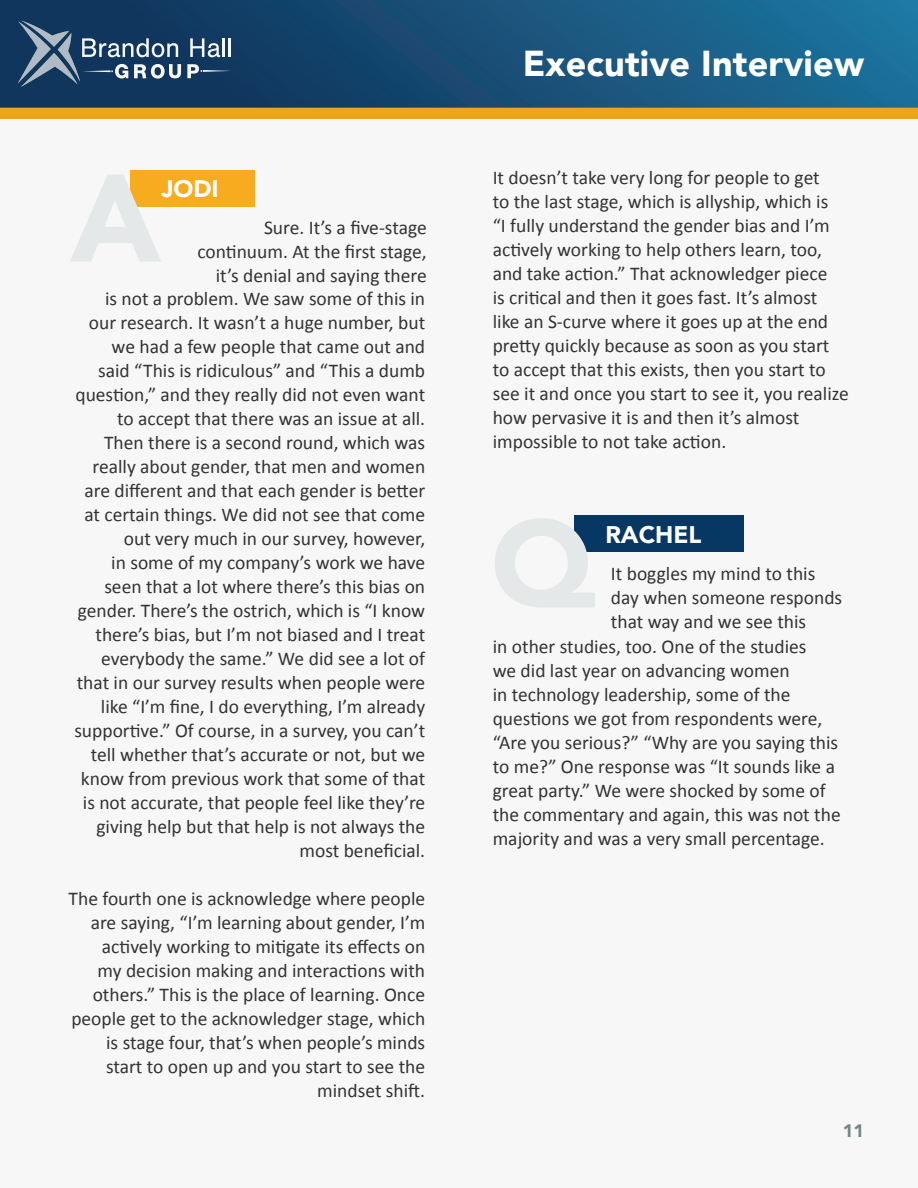
<style>
.page{position:relative;width:918px;height:1188px;background:#fff}
.page>*{position:absolute;margin:0;border:0;box-sizing:border-box;transform-origin:0 0}
.t1{font:900 36px "Avenir";letter-spacing:.005em;color:#fff}
.t2{font:900 24px "Avenir";color:#fff}
.t3{font:19.5px/24px "Calibri";color:#323332;text-align:right}
.t4{font:900 18px "Avenir";color:#778c8b}
</style>
<div class="page">
<svg style="left:0;top:0;width:918px;height:516px"></svg>
<div style="left:130px;top:170px;width:125px;height:36px;background:#f7ab1e"></div>
<div style="left:574px;top:516px;width:170px;height:36px;background:#073763"></div>
<p class="t2" style="left:161px;top:168px;width:59px">JODI</p>
<p class="t3" style="left:75px;top:214px;width:353px">Sure. It’s a five-stage<br>continuum. At the first stage,<br>it’s denial and saying there<br>is not a problem. We saw some of this in our research. It wasn’t a huge number, but we had a few people that came out and<br>said “This is ridiculous” and “This a dumb question,” and they really did not even want to accept that there was an issue at all.</p>
<p class="t3" style="left:74px;top:429px;width:352px">Then there is a second round, which was really about gender, that men and women are different and that each gender is better at certain things. We did not see that come out very much in our survey, however,<br>in some of my company’s work we have seen that a lot where there’s this bias on gender. There’s the ostrich, which is “I know there’s bias, but I’m not biased and I treat everybody the same.” We did see a lot of that in our survey results when people were like “I’m fine, I do everything, I’m already supportive.” Of course, in a survey, you can’t tell whether that’s accurate or not, but we know from previous work that some of that is not accurate, that people feel like they’re giving help but that help is not always the most beneficial.</p>
<p class="t3" style="left:69px;top:885px;width:358px">The fourth one is acknowledge where people are saying, “I’m learning about gender, I’m actively working to mitigate its effects on<br>my decision making and interactions with others.” This is the place of learning. Once people get to the acknowledger stage, which is stage four, that’s when people’s minds start to open up and you start to see the mindset shift.</p>
<h1 class="t1" style="left:523px;top:33px;width:343px">Executive Interview</h1>
<p class="t3" style="left:493px;top:165px;width:358px;text-align:left">It doesn’t take very long for people to get<br>to the last stage, which is allyship, which is<br>“I fully understand the gender bias and I’m actively working to help others learn, too, and take action.” That acknowledger piece<br>is critical and then it goes fast. It’s almost like an S-curve where it goes up at the end pretty quickly because as soon as you start to accept that this exists, then you start to see it and once you start to see it, you realize how pervasive it is and then it’s almost impossible to not take action.</p>
<p class="t2" style="left:605px;top:514px;width:97px">RACHEL</p>
<p class="t3" style="left:611px;top:560px;width:206px">It boggles my mind to this</p>
<p class="t3" style="left:611px;top:584px;width:233px">day when someone responds</p>
<p class="t3" style="left:611px;top:608px;width:197px">that way and we see this</p>
<p class="t3" style="left:493px;top:634px;width:315px">in other studies, too. One of the studies</p>
<p class="t3" style="left:493px;top:658px;width:299px">we did last year on advancing women</p>
<p class="t3" style="left:493px;top:682px;width:299px">in technology leadership, some of the</p>
<p class="t3" style="left:493px;top:706px;width:331px">questions we got from respondents were,</p>
<p class="t3" style="left:493px;top:730px;width:347px">“Are you serious?” “Why are you saying this</p>
<p class="t3" style="left:493px;top:754px;width:344px">to me?” One response was “It sounds like a</p>
<p class="t3" style="left:493px;top:778px;width:335px">great party.” We were shocked by some of</p>
<p class="t3" style="left:493px;top:802px;width:349px">the commentary and again, this was not the</p>
<p class="t3" style="left:493px;top:826px;width:334px">majority and was a very small percentage.</p>
<p class="t4" style="left:843px;top:1115px;width:23px">11</p>
</div>
